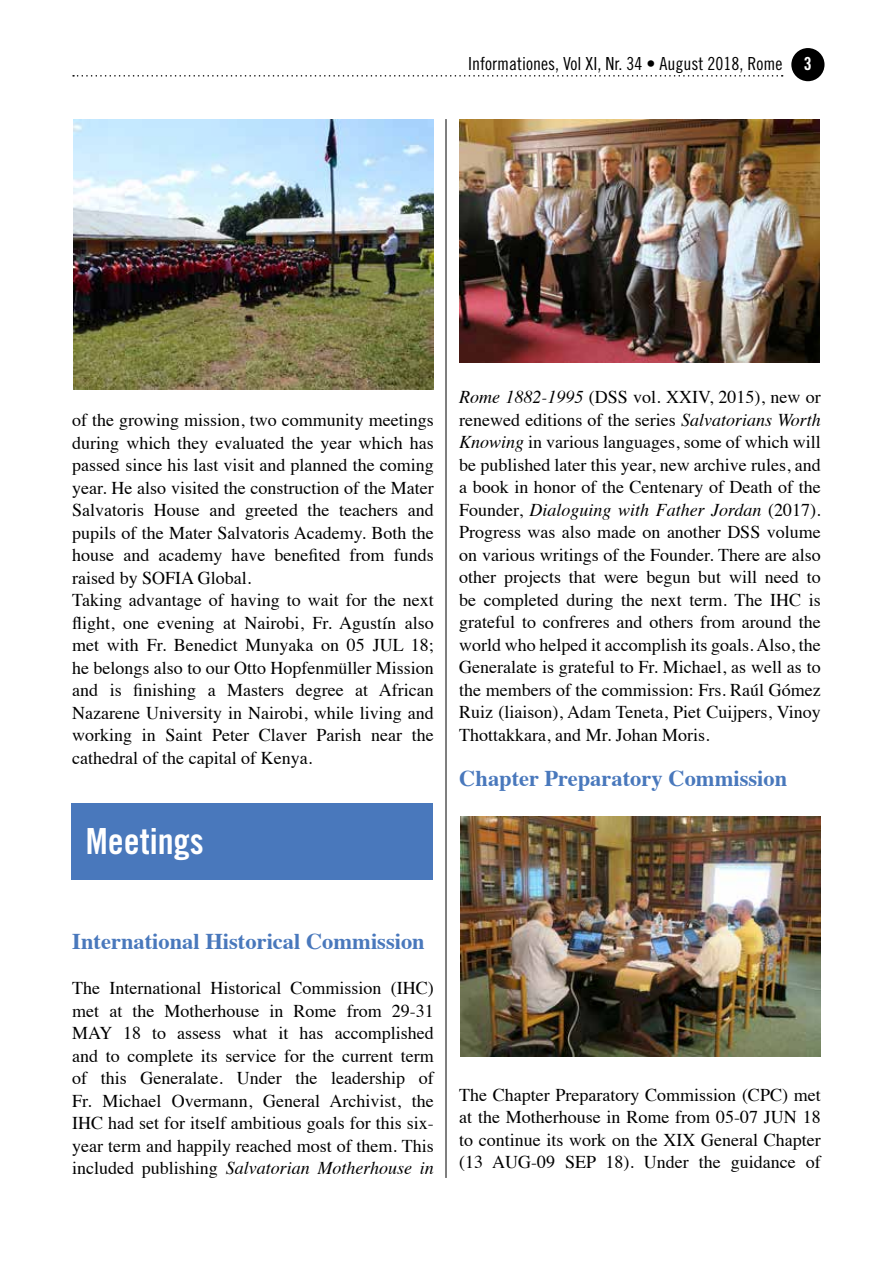
<style>
.page{position:relative;width:893px;height:1263px;background:#fff}
.page>*{position:absolute;margin:0;border:0;box-sizing:border-box;transform-origin:0 0}
.t1{font:36px "Trade Gothic Bold Cond Twenty";color:#fff}
.t2{font:700 22.5px "Times";color:#4978bc}
.t3{font:18px/22.5px "Times";color:#000;text-align:justify}
.t4{font:18px "Trade Gothic Cond Eighteen";color:#000}
.s1{font-family:"Trade Gothic Bold Cond Twenty";color:#fff}
.s2{font-style:italic}
</style>
<div class="page">
<div style="left:71px;top:804px;width:362px;height:76px;background:#4978bc"></div>
<svg style="left:73px;top:75px;width:710px;height:2px"></svg>
<div style="left:791px;top:48px;width:33px;height:33px;background:#000;border-radius:50%"></div>
<hr style="left:446px;top:119px;width:1px;height:1059px;background:#000">
<img style="left:73px;top:119px;width:361px;height:271px">
<img style="left:459px;top:119px;width:361px;height:244px">
<img style="left:460px;top:816px;width:361px;height:241px">
<p class="t4" style="left:468px;top:53px;width:345px">Informationes, Vol XI, Nr. 34 • August 2018, Rome <span class="s1">3</span></p>
<p class="t3" style="left:72px;top:407px;width:363px;text-align:left">of the growing mission, two community meetings during which they evaluated the year which has passed since his last visit and planned the coming year. He also visited the construction of the Mater Salvatoris House and greeted the teachers and pupils of the Mater Salvatoris Academy. Both the house and academy have benefited from funds raised by SOFIA Global.<br>Taking advantage of having to wait for the next flight, one evening at Nairobi, Fr. Agustín also met with Fr. Benedict Munyaka on 05 JUL 18; he belongs also to our Otto Hopfenmüller Mission and is finishing a Masters degree at African Nazarene University in Nairobi, while living and working in Saint Peter Claver Parish near the cathedral of the capital of Kenya.</p>
<h1 class="t1" style="left:86px;top:819px;width:119px">Meetings</h1>
<p class="t3" style="left:459px;top:384px;width:363px"><span class="s2">Rome 1882-1995</span> (DSS vol. XXIV, 2015), new or renewed editions of the series <span class="s2">Salvatorians Worth Knowing</span> in various languages, some of which will be published later this year, new archive rules, and a book in honor of the Centenary of Death of the Founder, <span class="s2">Dialoguing with Father Jordan</span> (2017).<br>Progress was also made on another DSS volume on various writings of the Founder. There are also other projects that were begun but will need to be completed during the next term. The IHC is grateful to confreres and others from around the world who helped it accomplish its goals. Also, the Generalate is grateful to Fr. Michael, as well as to the members of the commission: Frs. Raúl Gómez Ruiz (liaison), Adam Teneta, Piet Cuijpers, Vinoy Thottakkara, and Mr. Johan Moris.</p>
<p class="t2" style="left:459px;top:756px;width:329px">Chapter Preparatory Commission</p>
<p class="t2" style="left:72px;top:920px;width:354px">International Historical Commission</p>
<p class="t3" style="left:72px;top:975px;width:363px">The International Historical Commission (IHC) met at the Motherhouse in Rome from 29-31<br>MAY 18 to assess what it has accomplished and to complete its service for the current term of this Generalate. Under the leadership of Fr. Michael Overmann, General Archivist, the IHC had set for itself ambitious goals for this six&shy;year term and happily reached most of them. This included publishing <span class="s2">Salvatorian Motherhouse in</span></p>
<p class="t3" style="left:459px;top:1082px;width:363px">The Chapter Preparatory Commission (CPC) met at the Motherhouse in Rome from 05-07 JUN 18 to continue its work on the XIX General Chapter (13 AUG-09 SEP 18). Under the guidance of</p>
</div>
